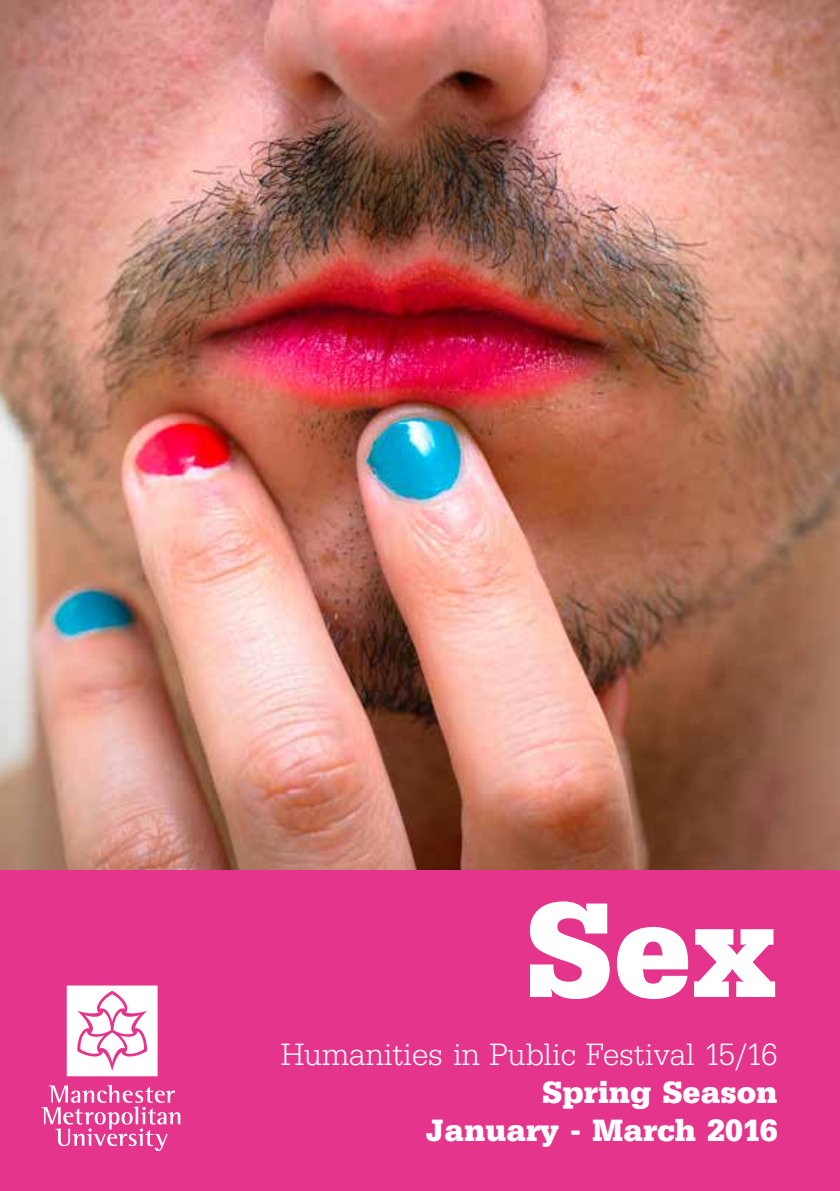
<style>
.page{position:relative;width:840px;height:1191px;background:#fff}
.page>*{position:absolute;margin:0;border:0;box-sizing:border-box;transform-origin:0 0}
.t1{font:700 140px "Serifa BEFOP";color:#fff}
.t2{font:300 32px "Serifa BEFOP";color:#fff}
.t3{font:700 32px/38px "Serifa BEFOP";color:#fff;text-align:right}
</style>
<div class="page">
<img style="left:0;top:0;width:839px;height:870px">
<div style="left:0;top:870px;width:839px;height:321px;background:#e4348b"></div>
<svg style="left:41px;top:1084px;width:139px;height:67px"></svg>
<svg style="left:67px;top:985px;width:90px;height:91px;background:#fae0ed"></svg>
<h1 class="t1" style="left:526px;top:867px;width:252px">Sex</h1>
<p class="t2" style="left:280px;top:1036px;width:498px">Humanities in Public Festival 15/16</p>
<p class="t3" style="left:425px;top:1073px;width:353px">Spring Season<br>January - March 2016</p>
</div>
